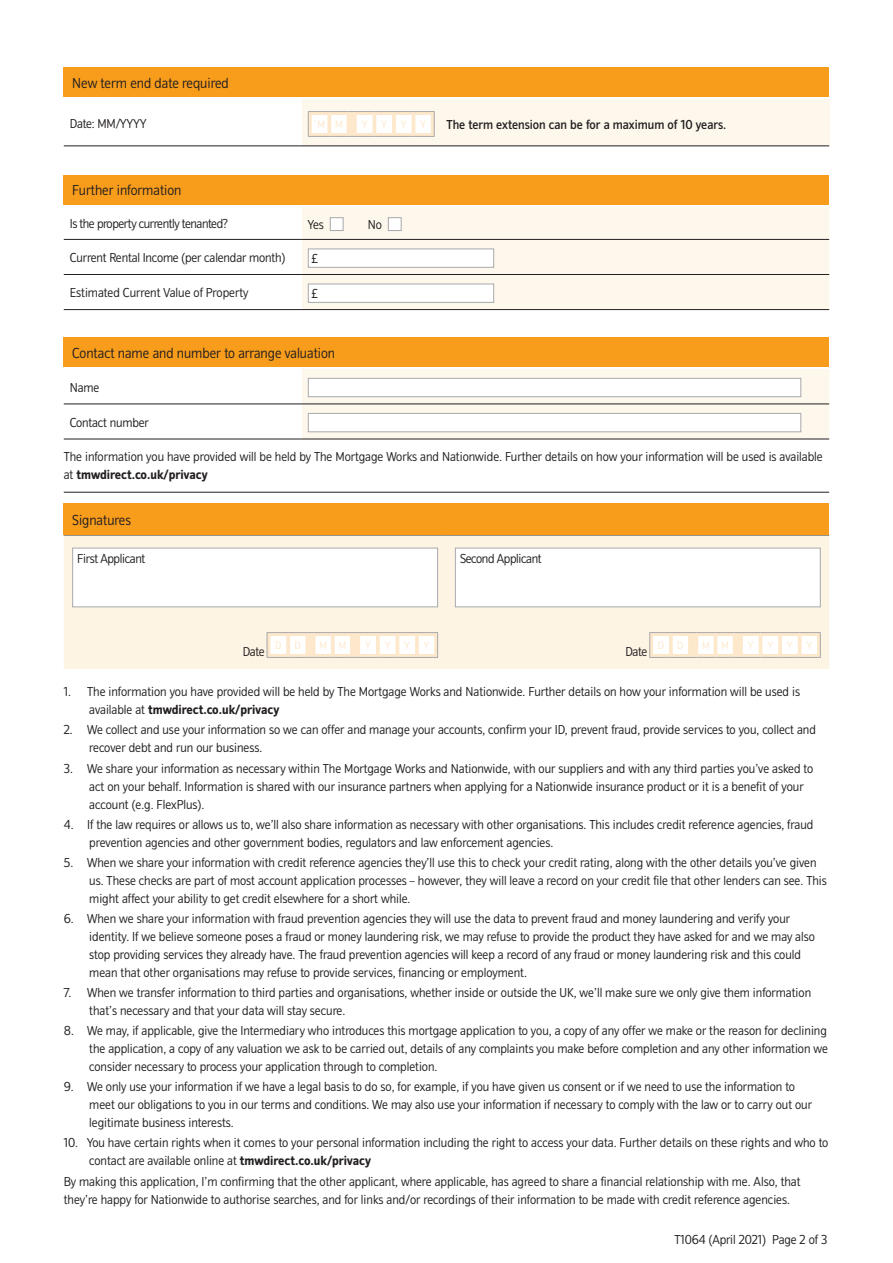
<style>
.page{position:relative;width:893px;height:1263px;background:#fff}
.page>*{position:absolute;margin:0;border:0;box-sizing:border-box;transform-origin:0 0}
.t1{font:300 15px "NBS";color:#231f20}
.Body_copy{font:300 13.5px/18px "NBS";color:#231f20}
.t2{font:500 13.5px "NBS";color:#231f20}
.Body_copy-2{font:300 13.5px "NBS";letter-spacing:-.03em;color:#231f20}
.Body_copy-3{font:300 13.5px "NBS";letter-spacing:-.025em;color:#231f20}
.t3{font:300 11.25px "NBS";color:#fee8cb}
.s1{font-weight:700}
</style>
<div class="page">
<hr style="left:64px;top:492px;width:765px;height:1px;background:#231f20">
<div style="left:302px;top:99px;width:527px;height:47px;background:#fef7ec"></div>
<hr style="left:64px;top:146px;width:238px;height:1px;background:#231f20">
<hr style="left:302px;top:146px;width:527px;height:1px;background:#231f20">
<div style="left:64px;top:67px;width:765px;height:30px;background:#f89c1c"></div>
<svg style="left:308px;top:111px;width:127px;height:26px;background:#f6eee2"></svg>
<div style="left:302px;top:207px;width:527px;height:102px;background:#fef7ec"></div>
<hr style="left:64px;top:239px;width:238px;height:1px;background:#231f20">
<hr style="left:302px;top:239px;width:527px;height:1px;background:#231f20">
<hr style="left:64px;top:274px;width:238px;height:1px;background:#231f20">
<hr style="left:302px;top:274px;width:527px;height:1px;background:#231f20">
<hr style="left:64px;top:309px;width:238px;height:1px;background:#231f20">
<hr style="left:302px;top:309px;width:527px;height:1px;background:#231f20">
<div style="left:64px;top:175px;width:765px;height:30px;background:#f89c1c"></div>
<div style="left:330px;top:217px;width:13px;height:14px;background:#fff;border:1px solid #a8a9ad"></div>
<div style="left:388px;top:217px;width:14px;height:14px;background:#fff;border:1px solid #a8a9ad"></div>
<div style="left:308px;top:249px;width:186px;height:18px;background:#fff"></div>
<div style="left:308px;top:249px;width:186px;height:19px;border:1px solid #a8a9ad"></div>
<div style="left:308px;top:284px;width:186px;height:18px;background:#fff"></div>
<div style="left:308px;top:284px;width:186px;height:19px;border:1px solid #a8a9ad"></div>
<svg style="left:302px;top:369px;width:527px;height:70px;background:#f4eee3"></svg>
<hr style="left:64px;top:404px;width:238px;height:1px;background:#231f20">
<hr style="left:302px;top:404px;width:527px;height:1px;background:#231f20">
<hr style="left:64px;top:439px;width:238px;height:1px;background:#231f20">
<hr style="left:302px;top:439px;width:527px;height:1px;background:#231f20">
<div style="left:64px;top:337px;width:765px;height:30px;background:#f89c1c"></div>
<div style="left:308px;top:378px;width:493px;height:19px;background:#fff"></div>
<div style="left:308px;top:378px;width:493px;height:19px;border:1px solid #a8a9ad"></div>
<div style="left:308px;top:413px;width:493px;height:19px;background:#fff"></div>
<div style="left:308px;top:413px;width:493px;height:19px;border:1px solid #a8a9ad"></div>
<div style="left:64px;top:536px;width:765px;height:133px;background:#fef4e4"></div>
<hr style="left:64px;top:535px;width:382px;height:1px;background:#231f20">
<hr style="left:446px;top:535px;width:383px;height:1px;background:#231f20">
<div style="left:64px;top:503px;width:765px;height:32px;background:#f89c1c"></div>
<div style="left:73px;top:548px;width:365px;height:59px;background:#fff"></div>
<div style="left:72px;top:548px;width:366px;height:59px;border:1px solid #a8a9ad"></div>
<div style="left:455px;top:548px;width:365px;height:59px;background:#fff"></div>
<div style="left:455px;top:548px;width:366px;height:59px;border:1px solid #a8a9ad"></div>
<svg style="left:267px;top:632px;width:171px;height:26px"></svg>
<svg style="left:649px;top:632px;width:172px;height:26px"></svg>
<p class="t1" style="left:72px;top:75px;width:158px">New term end date required</p>
<p class="Body_copy" style="left:70px;top:114px;width:78px">Date: MM/YYYY</p>
<p class="t3" style="left:314px;top:119px;width:13px">`M</p>
<p class="t3" style="left:335px;top:119px;width:9px">M</p>
<p class="t3" style="left:362px;top:119px;width:7px">Y</p>
<p class="t3" style="left:382px;top:119px;width:7px">Y</p>
<p class="t3" style="left:401px;top:119px;width:7px">Y</p>
<p class="t3" style="left:420px;top:119px;width:7px">Y</p>
<p class="t2" style="left:446px;top:117px;width:281px">The term extension can be for a maximum of 10 years.</p>
<p class="t1" style="left:72px;top:182px;width:111px">Further information</p>
<p class="Body_copy-2" style="left:70px;top:216px;width:160px">Is the property currently tenanted?</p>
<p class="Body_copy" style="left:308px;top:216px;width:18px">Yes</p>
<p class="Body_copy" style="left:368px;top:216px;width:16px">No</p>
<p class="Body_copy" style="left:70px;top:249px;width:217px">Current Rental Income (per calendar month)</p>
<p class="Body_copy" style="left:312px;top:250px;width:8px">£</p>
<p class="Body_copy" style="left:70px;top:284px;width:180px">Estimated Current Value of Property</p>
<p class="Body_copy" style="left:312px;top:285px;width:8px">£</p>
<p class="t1" style="left:72px;top:345px;width:264px">Contact name and number to arrange valuation</p>
<p class="Body_copy" style="left:70px;top:378px;width:31px">Name</p>
<p class="Body_copy" style="left:70px;top:413px;width:81px">Contact number</p>
<p class="Body_copy" style="left:64px;top:448px;width:760px">The information you have provided will be held by The Mortgage Works and Nationwide. Further details on how your information will be used is available at <span class="s1">tmwdirect.co.uk/privacy</span></p>
<p class="t1" style="left:72px;top:512px;width:60px">Signatures</p>
<p class="Body_copy-3" style="left:77px;top:551px;width:69px">First Applicant</p>
<p class="Body_copy-3" style="left:460px;top:551px;width:83px">Second Applicant</p>
<p class="t3" style="left:658px;top:639px;width:8px">D</p>
<p class="t3" style="left:677px;top:639px;width:8px">D</p>
<p class="t3" style="left:702px;top:639px;width:9px">M</p>
<p class="t3" style="left:721px;top:639px;width:9px">M</p>
<p class="t3" style="left:748px;top:639px;width:7px">Y</p>
<p class="t3" style="left:768px;top:639px;width:7px">Y</p>
<p class="t3" style="left:787px;top:639px;width:7px">Y</p>
<p class="t3" style="left:807px;top:639px;width:7px">Y</p>
<p class="Body_copy" style="left:89px;top:683px;width:712px;text-indent:-26px">1. The information you have provided will be held by The Mortgage Works and Nationwide. Further details on how your information will be used is available at <span class="s1">tmwdirect.co.uk/privacy</span></p>
<p class="Body_copy" style="left:89px;top:721px;width:728px;text-indent:-26px">2. We collect and use your information so we can offer and manage your accounts, confirm your ID, prevent fraud, provide services to you, collect and recover debt and run our business.</p>
<p class="Body_copy" style="left:89px;top:759px;width:725px;text-indent:-26px">3. We share your information as necessary within The Mortgage Works and Nationwide, with our suppliers and with any third parties you’ve asked to act on your behalf. Information is shared with our insurance partners when applying for a Nationwide insurance product or it is a benefit of your account (e.g. FlexPlus).</p>
<p class="Body_copy" style="left:89px;top:815px;width:726px;text-indent:-26px">4. If the law requires or allows us to, we’ll also share information as necessary with other organisations. This includes credit reference agencies, fraud prevention agencies and other government bodies, regulators and law enforcement agencies.</p>
<p class="Body_copy" style="left:89px;top:853px;width:739px;text-indent:-26px">5. When we share your information with credit reference agencies they’ll use this to check your credit rating, along with the other details you’ve given us. These checks are part of most account application processes – however, they will leave a record on your credit file that other lenders can see. This might affect your ability to get credit elsewhere for a short while.</p>
<p class="Body_copy" style="left:89px;top:910px;width:727px;text-indent:-26px">6. When we share your information with fraud prevention agencies they will use the data to prevent fraud and money laundering and verify your identity. If we believe someone poses a fraud or money laundering risk, we may refuse to provide the product they have asked for and we may also stop providing services they already have. The fraud prevention agencies will keep a record of any fraud or money laundering risk and this could mean that other organisations may refuse to provide services, financing or employment.</p>
<p class="Body_copy" style="left:89px;top:984px;width:723px;text-indent:-26px">7. When we transfer information to third parties and organisations, whether inside or outside the UK, we’ll make sure we only give them information that’s necessary and that your data will stay secure.</p>
<p class="Body_copy" style="left:89px;top:1022px;width:740px;text-align:justify;text-indent:-26px">8. We may, if applicable, give the Intermediary who introduces this mortgage application to you, a copy of any offer we make or the reason for declining the application, a copy of any valuation we ask to be carried out, details of any complaints you make before completion and any other information we consider necessary to process your application through to completion.</p>
<p class="Body_copy" style="left:89px;top:1078px;width:724px;text-indent:-26px">9. We only use your information if we have a legal basis to do so, for example, if you have given us consent or if we need to use the information to meet our obligations to you in our terms and conditions. We may also use your information if necessary to comply with the law or to carry out our legitimate business interests.</p>
<p class="Body_copy" style="left:89px;top:1134px;width:741px;text-indent:-26px">10. You have certain rights when it comes to your personal information including the right to access your data. Further details on these rights and who to contact are available online at <span class="s1">tmwdirect.co.uk/privacy</span></p>
<p class="Body_copy" style="left:64px;top:1172px;width:738px">By making this application, I’m confirming that the other applicant, where applicable, has agreed to share a financial relationship with me. Also, that they’re happy for Nationwide to authorise searches, and for links and/or recordings of their information to be made with credit reference agencies.</p>
<p class="t3" style="left:275px;top:639px;width:8px">D</p>
<p class="t3" style="left:295px;top:639px;width:8px">D</p>
<p class="t3" style="left:319px;top:639px;width:9px">M</p>
<p class="t3" style="left:338px;top:639px;width:9px">M</p>
<p class="t3" style="left:365px;top:639px;width:7px">Y</p>
<p class="t3" style="left:385px;top:639px;width:7px">Y</p>
<p class="t3" style="left:405px;top:639px;width:7px">Y</p>
<p class="t3" style="left:424px;top:639px;width:7px">Y</p>
<p class="Body_copy" style="left:243px;top:643px;width:23px">Date</p>
<p class="Body_copy" style="left:626px;top:643px;width:23px">Date</p>
<p class="Body_copy" style="left:675px;top:1231px;width:154px">T1064 (April 2021) Page 2 of 3</p>
</div>
